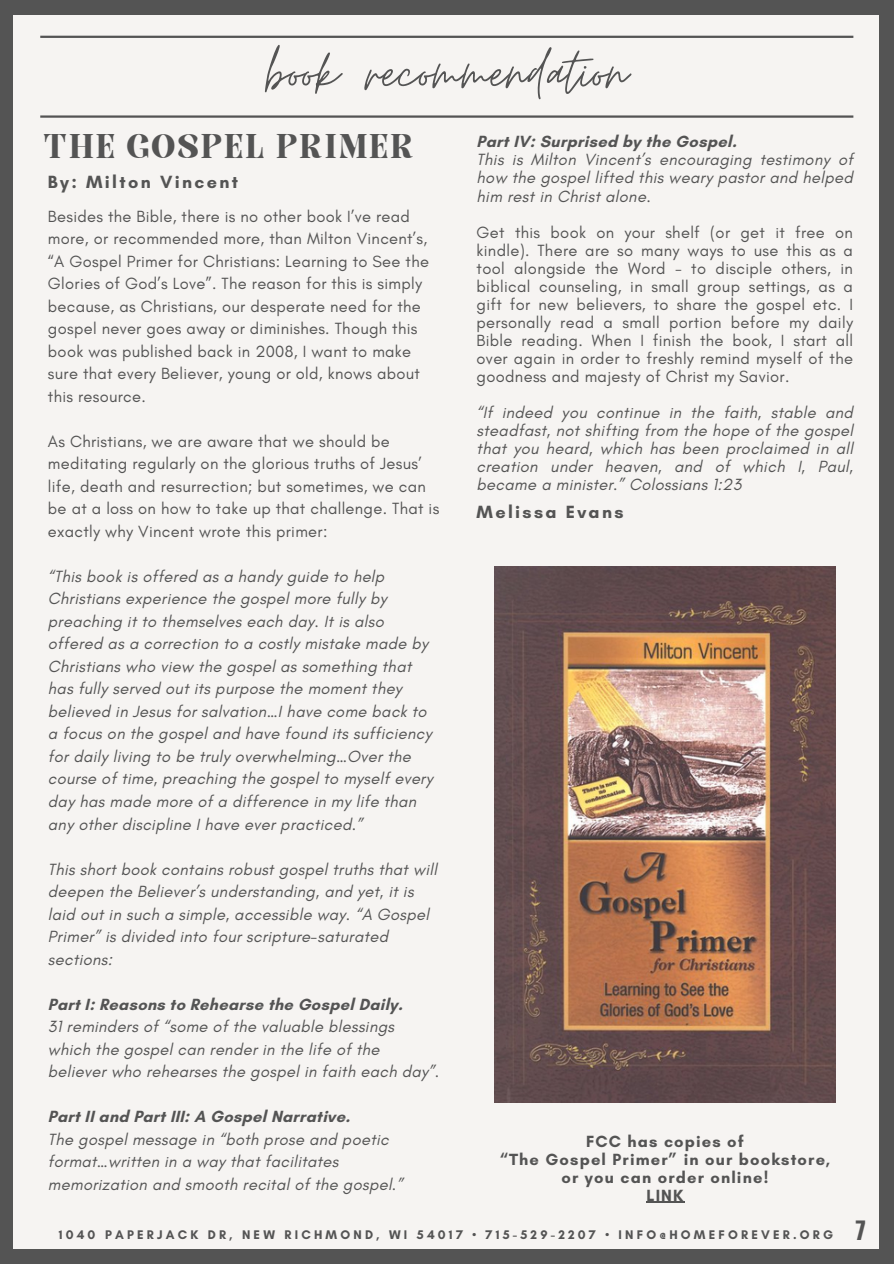
<style>
.page{position:relative;width:894px;height:1264px;background:#fff}
.page>*{position:absolute;margin:0;border:0;box-sizing:border-box;transform-origin:0 0}
.t1{font:69.75px "Moon Time";color:#545454}
.t2{font:33px "Elika Gorica";letter-spacing:.07em;color:#545454}
.t3{font:700 18px "Glacial Indifference";letter-spacing:.13em;color:#545454}
.t4{font:italic 16.5px/22.5px "Glacial Indifference";letter-spacing:.02em;color:#545454}
.t5{font:16.5px/22.5px "Glacial Indifference";letter-spacing:.02em;color:#545454}
.t6{font:700 16.5px "Glacial Indifference";letter-spacing:.02em;color:#545454}
.t7{font:700 16.5px/18px "Glacial Indifference";letter-spacing:.07em;color:#545454;text-align:center}
.t8{font:700 12.75px "Glacial Indifference";letter-spacing:.25em;color:#545454}
.s1{font-family:"Oswald";font-size:24px}
</style>
<div class="page">
<div style="left:0;top:0;width:893px;height:1263px;background:#545454"></div>
<div style="left:14px;top:15px;width:864px;height:1233px;background:#f6f4f2"></div>
<hr style="left:40px;top:115px;width:813px;height:3px;background:#545454">
<hr style="left:40px;top:36px;width:813px;height:2px;background:#545454">
<img style="left:494px;top:566px;width:341px;height:536px">
<hr style="left:646px;top:1201px;width:38px;height:1px;background:#545454">
<h1 class="t1" style="left:265px;top:30px;width:364px">book recommendation</h1>
<p class="t6" style="left:476px;top:132px;width:261px">Part IV: Surprised by the Gospel.</p>
<p class="t4" style="left:476px;top:151px;width:378px;line-height:18px;text-align:justify">This is Milton Vincent’s encouraging testimony of how the gospel lifted this weary pastor and helped him rest in Christ alone.</p>
<p class="t5" style="left:476px;top:223px;width:378px;line-height:18px;text-align:justify">Get this book on your shelf (or get it free on kindle). There are so many ways to use this as a tool alongside the Word - to disciple others, in biblical counseling, in small group settings, as a gift for new believers, to share the gospel etc. I personally read a small portion before my daily Bible reading. When I finish the book, I start all over again in order to freshly remind myself of the goodness and majesty of Christ my Savior.</p>
<p class="t4" style="left:476px;top:403px;width:378px;line-height:18px;text-align:justify">“If indeed you continue in the faith, stable and steadfast, not shifting from the hope of the gospel that you heard, which has been proclaimed in all creation under heaven, and of which I, Paul, became a minister.” Colossians 1:23</p>
<h2 class="t2" style="left:43px;top:133px;width:371px">THE GOSPEL PRIMER</h2>
<p class="t3" style="left:48px;top:170px;width:191px">By: Milton Vincent</p>
<p class="t5" style="left:48px;top:205px;width:382px">Besides the Bible, there is no other book I’ve read more, or recommended more, than Milton Vincent’s, “A Gospel Primer for Christians: Learning to See the Glories of God’s Love”. The reason for this is simply because, as Christians, our desperate need for the gospel never goes away or diminishes. Though this book was published back in 2008, I want to make sure that every Believer, young or old, knows about this resource.</p>
<p class="t5" style="left:48px;top:430px;width:393px">As Christians, we are aware that we should be meditating regularly on the glorious truths of Jesus’ life, death and resurrection; but sometimes, we can be at a loss on how to take up that challenge. That is exactly why Vincent wrote this primer:</p>
<p class="t4" style="left:48px;top:565px;width:386px">“This book is offered as a handy guide to help Christians experience the gospel more fully by preaching it to themselves each day. It is also offered as a correction to a costly mistake made by Christians who view the gospel as something that has fully served out its purpose the moment they believed in Jesus for salvation…I have come back to a focus on the gospel and have found its sufficiency for daily living to be truly overwhelming…Over the course of time, preaching the gospel to myself every day has made more of a difference in my life than any other discipline I have ever practiced.”</p>
<p class="t4" style="left:48px;top:857px;width:390px">This short book contains robust gospel truths that will deepen the Believer’s understanding, and yet, it is laid out in such a simple, accessible way. “A Gospel Primer” is divided into four scripture-saturated sections:</p>
<p class="t6" style="left:48px;top:993px;width:356px">Part I: Reasons to Rehearse the Gospel Daily.</p>
<p class="t4" style="left:48px;top:1015px;width:392px">31 reminders of “some of the valuable blessings which the gospel can render in the life of the believer who rehearses the gospel in faith each day”.</p>
<p class="t6" style="left:48px;top:1106px;width:303px">Part II and Part III: A Gospel Narrative.</p>
<p class="t4" style="left:48px;top:1127px;width:356px">The gospel message in “both prose and poetic format…written in a way that facilitates memorization and smooth recital of the gospel.”</p>
<p class="t8" style="left:59px;top:1226px;width:808px">1040 PAPERJACK DR, NEW RICHMOND, WI 54017 • 715-529-2207 • INFO@HOMEFOREVER.ORG <span class="s1">7</span></p>
<p class="t3" style="left:476px;top:501px;width:148px">Melissa Evans</p>
<p class="t7" style="left:499px;top:1131px;width:332px">FCC has copies of<br>“The Gospel Primer” in our bookstore, or you can order online!<br>LINK</p>
</div>
